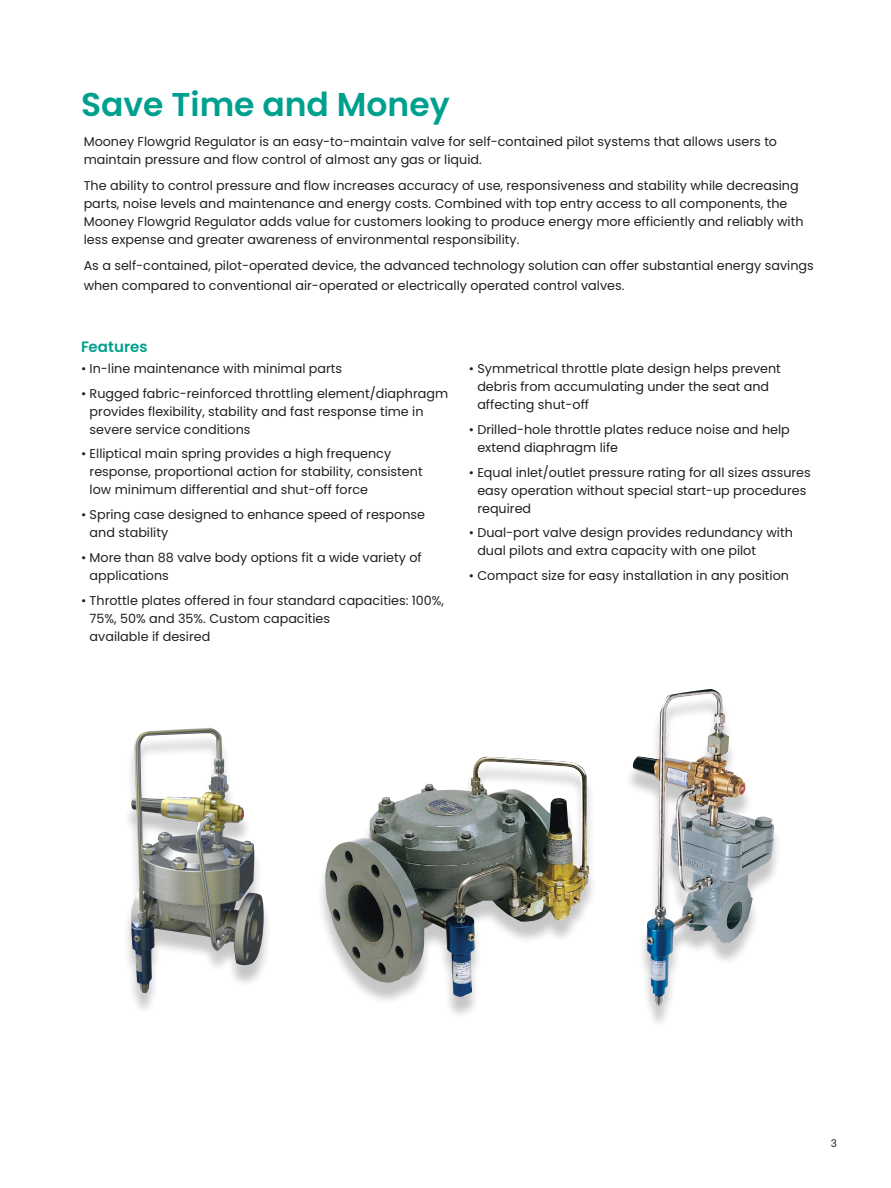
<style>
.page{position:relative;width:891px;height:1188px;background:#fff}
.page>*{position:absolute;margin:0;border:0;box-sizing:border-box;transform-origin:0 0}
.t1{font:600 33px "Poppins";color:#00a08f}
.t2{font:600 15px "Poppins";letter-spacing:.005em;color:#00a08f}
.t3{font:12.75px/18px "Poppins";color:#231f20}
.t4{font:10.5px "Poppins";color:#231f20}
</style>
<div class="page">
<div style="left:317px;top:764px;width:280px;height:256px;background:#231f20;opacity:.25"></div>
<img style="left:325px;top:757px;width:245px;height:240px">
<img style="left:632px;top:696px;width:142px;height:310px">
<div style="left:123px;top:735px;width:149px;height:280px;background:#231f20;opacity:.25"></div>
<img style="left:131px;top:728px;width:135px;height:265px">
<h1 class="t1" style="left:81px;top:85px;width:370px">Save Time and Money</h1>
<p class="t3" style="left:84px;top:133px;width:695px">Mooney Flowgrid Regulator is an easy-to-maintain valve for self-contained pilot systems that allows users to maintain pressure and flow control of almost any gas or liquid.</p>
<p class="t3" style="left:84px;top:177px;width:721px">The ability to control pressure and flow increases accuracy of use, responsiveness and stability while decreasing parts, noise levels and maintenance and energy costs. Combined with top entry access to all components, the Mooney Flowgrid Regulator adds value for customers looking to produce energy more efficiently and reliably with less expense and greater awareness of environmental responsibility.</p>
<p class="t3" style="left:84px;top:256px;width:732px;line-height:19.5px">As a self-contained, pilot-operated device, the advanced technology solution can offer substantial energy savings when compared to conventional air-operated or electrically operated control valves.</p>
<p class="t2" style="left:81px;top:338px;width:68px">Features</p>
<p class="t3" style="left:81px;top:360px;width:263px">• In-line maintenance with minimal parts</p>
<p class="t3" style="left:90px;top:384px;width:360px;text-indent:-9px">• Rugged fabric-reinforced throttling element/diaphragm provides flexibility, stability and fast response time in severe service conditions</p>
<p class="t3" style="left:90px;top:445px;width:334px;text-indent:-9px">• Elliptical main spring provides a high frequency response, proportional action for stability, consistent low minimum differential and shut-off force</p>
<p class="t3" style="left:90px;top:506px;width:337px;text-indent:-9px">• Spring case designed to enhance speed of response and stability</p>
<p class="t3" style="left:90px;top:549px;width:334px;text-indent:-9px">• More than 88 valve body options fit a wide variety of applications</p>
<p class="t3" style="left:90px;top:591px;width:356px;text-indent:-9px">• Throttle plates offered in four standard capacities: 100%,<br>75%, 50% and 35%. Custom capacities<br>available if desired</p>
<p class="t3" style="left:477px;top:360px;width:305px;text-indent:-9px">• Symmetrical throttle plate design helps prevent debris from accumulating under the seat and affecting shut-off</p>
<p class="t3" style="left:477px;top:420px;width:314px;text-indent:-9px">• Drilled-hole throttle plates reduce noise and help extend diaphragm life</p>
<p class="t3" style="left:477px;top:463px;width:335px;text-indent:-9px">• Equal inlet/outlet pressure rating for all sizes assures easy operation without special start-up procedures required</p>
<p class="t3" style="left:477px;top:524px;width:317px;text-indent:-9px">• Dual-port valve design provides redundancy with dual pilots and extra capacity with one pilot</p>
<p class="t3" style="left:469px;top:567px;width:322px">• Compact size for easy installation in any position</p>
<p class="t4" style="left:831px;top:1137px;width:8px">3</p>
</div>
